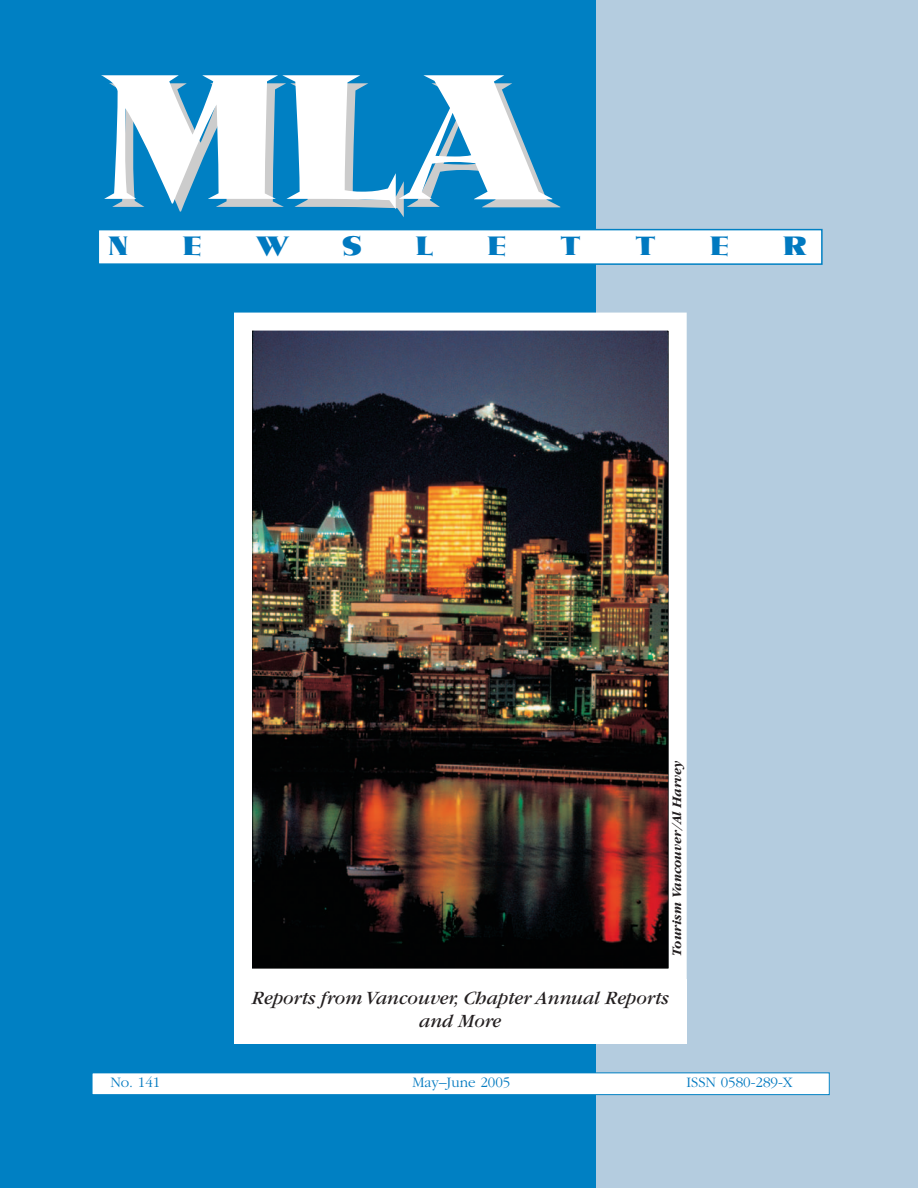
<style>
.page{position:relative;width:918px;height:1188px;background:#fff}
.page>*{position:absolute;margin:0;border:0;box-sizing:border-box;transform-origin:0 0}
.t1{font:160.5px "Metropolis ICG";color:#fff}
.t2{font:24px "Metropolis ICG";color:#0079c0}
.t3{font:italic 19.5px/22.5px "Garamond";color:#231f20;text-align:center}
.t4{font:300 15px "Garamond";color:#0079c0}
.t5{font:italic 700 13.5px "Garamond";color:#231f20}
</style>
<div class="page">
<div style="left:0;top:0;width:596px;height:1188px;background:#0080c3"></div>
<div style="left:597px;top:0;width:321px;height:1188px;background:#b4ccdf"></div>
<div style="left:92px;top:1073px;width:737px;height:22px;background:#fff"></div>
<div style="left:92px;top:1072px;width:738px;height:23px;border:1px solid #0080c3"></div>
<div style="left:98px;top:230px;width:724px;height:34px;background:#fff"></div>
<div style="left:98px;top:229px;width:725px;height:36px;border:2px solid #0080c3"></div>
<img style="left:253px;top:332px;width:415px;height:636px">
<div style="left:234px;top:313px;width:453px;height:674px;border:18px solid #fff"></div>
<div style="left:670px;top:747px;width:16px;height:221px;background:#fff"></div>
<div style="left:234px;top:979px;width:453px;height:65px;background:#fff"></div>
<h1 class="t1" style="left:99px;top:83px;width:456px">MLA</h1>
<p class="t2" style="left:108px;top:238px;width:22px">N</p>
<p class="t2" style="left:182px;top:238px;width:20px">E</p>
<p class="t2" style="left:255px;top:238px;width:36px">W</p>
<p class="t2" style="left:342px;top:238px;width:21px">S</p>
<p class="t2" style="left:415px;top:238px;width:20px">L</p>
<p class="t2" style="left:487px;top:238px;width:20px">E</p>
<p class="t2" style="left:560px;top:238px;width:22px">T</p>
<p class="t2" style="left:635px;top:238px;width:22px">T</p>
<p class="t2" style="left:710px;top:238px;width:20px">E</p>
<p class="t2" style="left:783px;top:238px;width:26px">R</p>
<p class="t5" style="left:672px;top:955px;width:197px;rotate:-90deg">Tourism Vancouver/Al Harvey</p>
<p class="t3" style="left:252px;top:989px;width:419px">Reports from Vancouver, Chapter Annual Reports and More</p>
<p class="t4" style="left:110px;top:1077px;width:51px">No. 141</p>
<p class="t4" style="left:412px;top:1077px;width:99px">May–June 2005</p>
<p class="t4" style="left:686px;top:1077px;width:108px">ISSN 0580-289-X</p>
</div>
